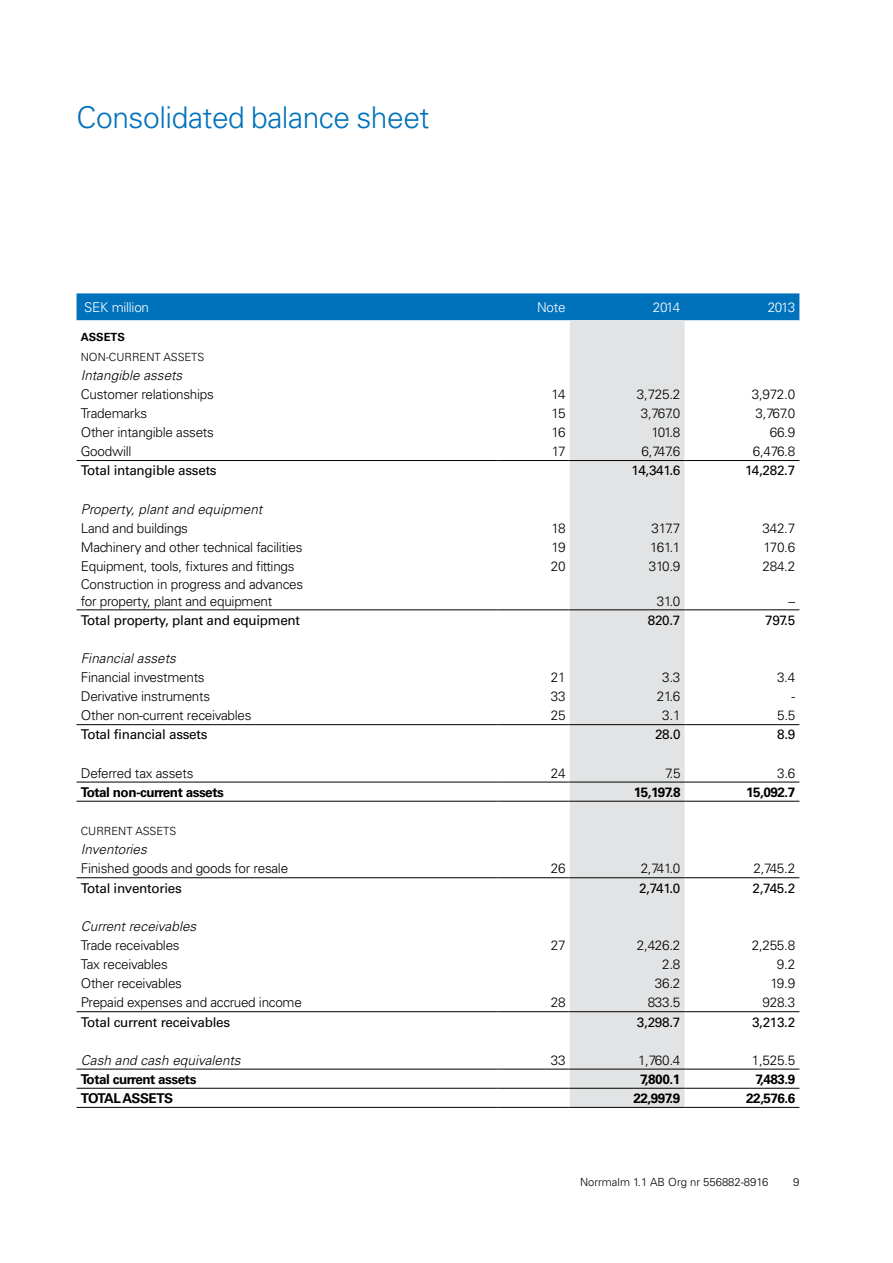
<style>
.page{position:relative;width:893px;height:1263px;background:#fff}
.page>*{position:absolute;margin:0;border:0;box-sizing:border-box;transform-origin:0 0}
.t1{font:300 30px "Univers LT Std";letter-spacing:-.015em;color:#0072bc}
.t2{font:300 13.5px/16.2px "Univers LT Std";letter-spacing:-.02em;color:#000}
.t3{font:13.5px "Univers LT Std";letter-spacing:-.02em;color:#000}
.t4{font:italic 300 13.5px "Univers LT Std";letter-spacing:.005em;color:#000}
.t5{font:700 13.5px "Univers LT Std";letter-spacing:-.035em;color:#000}
.t6{font:300 13.5px "Univers LT Std";letter-spacing:-.02em;color:#fff}
.t7{font:300 11.25px "Univers LT Std";color:#000}
.t8{font:700 11.25px "Univers LT Std";color:#000}
</style>
<div class="page">
<div style="left:77px;top:293px;width:722px;height:27px;background:#0072bc"></div>
<div style="left:570px;top:320px;width:115px;height:787px;background:#e2e3e4"></div>
<hr style="left:77px;top:460px;width:420px;height:1px;background:#000">
<hr style="left:497px;top:460px;width:73px;height:1px;background:#000">
<hr style="left:77px;top:1107px;width:420px;height:1px;background:#000">
<hr style="left:497px;top:1107px;width:73px;height:1px;background:#000">
<hr style="left:570px;top:1107px;width:115px;height:1px;background:#000">
<hr style="left:685px;top:1107px;width:114px;height:1px;background:#000">
<hr style="left:77px;top:782px;width:420px;height:1px;background:#000">
<hr style="left:497px;top:782px;width:73px;height:1px;background:#000">
<hr style="left:570px;top:782px;width:115px;height:1px;background:#000">
<hr style="left:685px;top:782px;width:114px;height:1px;background:#000">
<hr style="left:77px;top:801px;width:420px;height:1px;background:#000">
<hr style="left:497px;top:801px;width:73px;height:1px;background:#000">
<hr style="left:570px;top:801px;width:115px;height:1px;background:#000">
<hr style="left:685px;top:801px;width:114px;height:1px;background:#000">
<hr style="left:570px;top:460px;width:115px;height:1px;background:#000">
<hr style="left:685px;top:460px;width:114px;height:1px;background:#000">
<hr style="left:77px;top:610px;width:420px;height:1px;background:#000">
<hr style="left:497px;top:610px;width:73px;height:1px;background:#000">
<hr style="left:570px;top:610px;width:115px;height:1px;background:#000">
<hr style="left:685px;top:610px;width:114px;height:1px;background:#000">
<hr style="left:77px;top:724px;width:420px;height:1px;background:#000">
<hr style="left:497px;top:724px;width:73px;height:1px;background:#000">
<hr style="left:570px;top:724px;width:115px;height:1px;background:#000">
<hr style="left:685px;top:724px;width:114px;height:1px;background:#000">
<hr style="left:77px;top:877px;width:420px;height:1px;background:#000">
<hr style="left:497px;top:877px;width:73px;height:1px;background:#000">
<hr style="left:570px;top:877px;width:115px;height:1px;background:#000">
<hr style="left:685px;top:877px;width:114px;height:1px;background:#000">
<hr style="left:77px;top:1011px;width:420px;height:1px;background:#000">
<hr style="left:497px;top:1011px;width:73px;height:1px;background:#000">
<hr style="left:570px;top:1011px;width:115px;height:1px;background:#000">
<hr style="left:685px;top:1011px;width:114px;height:1px;background:#000">
<hr style="left:77px;top:1069px;width:420px;height:1px;background:#000">
<hr style="left:497px;top:1069px;width:73px;height:1px;background:#000">
<hr style="left:570px;top:1069px;width:115px;height:1px;background:#000">
<hr style="left:685px;top:1069px;width:114px;height:1px;background:#000">
<hr style="left:77px;top:1088px;width:420px;height:1px;background:#000">
<hr style="left:497px;top:1088px;width:73px;height:1px;background:#000">
<hr style="left:570px;top:1088px;width:115px;height:1px;background:#000">
<hr style="left:685px;top:1088px;width:114px;height:1px;background:#000">
<h1 class="t1" style="left:77px;top:99px;width:355px">Consolidated balance sheet</h1>
<p class="t6" style="left:84px;top:299px;width:66px">SEK million</p>
<p class="t6" style="left:537px;top:299px;width:30px">Note</p>
<p class="t6" style="left:653px;top:299px;width:29px">2014</p>
<p class="t6" style="left:768px;top:299px;width:29px">2013</p>
<p class="t8" style="left:81px;top:331px;width:46px">ASSETS</p>
<p class="t7" style="left:81px;top:350px;width:125px">NON-CURRENT ASSETS</p>
<p class="t4" style="left:81px;top:367px;width:103px">Intangible assets</p>
<p class="t2" style="left:81px;top:386px;width:135px">Customer relationships</p>
<p class="t2" style="left:551px;top:386px;width:16px">14</p>
<p class="t2" style="left:637px;top:386px;width:45px">3,725.2</p>
<p class="t2" style="left:752px;top:386px;width:45px">3,972.0</p>
<p class="t2" style="left:81px;top:405px;width:68px">Trademarks</p>
<p class="t2" style="left:551px;top:405px;width:16px">15</p>
<p class="t2" style="left:641px;top:405px;width:41px">3,767.0</p>
<p class="t2" style="left:756px;top:405px;width:41px">3,767.0</p>
<p class="t2" style="left:81px;top:424px;width:135px">Other intangible assets</p>
<p class="t2" style="left:551px;top:424px;width:16px">16</p>
<p class="t2" style="left:652px;top:424px;width:30px">101.8</p>
<p class="t2" style="left:770px;top:424px;width:27px">66.9</p>
<p class="t2" style="left:81px;top:443px;width:52px">Goodwill</p>
<p class="t2" style="left:552px;top:443px;width:15px">17</p>
<p class="t2" style="left:642px;top:443px;width:40px">6,747.6</p>
<p class="t2" style="left:753px;top:443px;width:44px">6,476.8</p>
<p class="t3" style="left:81px;top:463px;width:137px">Total intangible assets</p>
<p class="t3" style="left:632px;top:463px;width:50px">14,341.6</p>
<p class="t3" style="left:745px;top:463px;width:52px">14,282.7</p>
<p class="t4" style="left:81px;top:501px;width:183px">Property, plant and equipment</p>
<p class="t2" style="left:81px;top:520px;width:109px">Land and buildings</p>
<p class="t2" style="left:551px;top:520px;width:16px">18</p>
<p class="t2" style="left:651px;top:520px;width:30px">317.7</p>
<p class="t2" style="left:762px;top:520px;width:34px">342.7</p>
<p class="t2" style="left:81px;top:539px;width:223px">Machinery and other technical facilities</p>
<p class="t2" style="left:552px;top:539px;width:16px">19</p>
<p class="t2" style="left:650px;top:539px;width:32px">161.1</p>
<p class="t2" style="left:763px;top:539px;width:33px">170.6</p>
<p class="t2" style="left:81px;top:558px;width:215px">Equipment, tools, fixtures and fittings</p>
<p class="t2" style="left:551px;top:558px;width:16px">20</p>
<p class="t2" style="left:649px;top:558px;width:33px">310.9</p>
<p class="t2" style="left:763px;top:558px;width:34px">284.2</p>
<p class="t2" style="left:81px;top:576px;width:224px">Construction in progress and advances for property, plant and equipment</p>
<p class="t2" style="left:657px;top:593px;width:25px">31.0</p>
<p class="t2" style="left:788px;top:593px;width:8px">–</p>
<p class="t3" style="left:81px;top:612px;width:221px">Total property, plant and equipment</p>
<p class="t3" style="left:648px;top:612px;width:34px">820.7</p>
<p class="t3" style="left:765px;top:612px;width:32px">797.5</p>
<p class="t4" style="left:81px;top:650px;width:96px">Financial assets</p>
<p class="t2" style="left:81px;top:669px;width:125px">Financial investments</p>
<p class="t2" style="left:551px;top:669px;width:16px">21</p>
<p class="t2" style="left:662px;top:669px;width:20px">3.3</p>
<p class="t2" style="left:777px;top:669px;width:20px">3.4</p>
<p class="t2" style="left:81px;top:688px;width:131px">Derivative instruments</p>
<p class="t2" style="left:551px;top:688px;width:16px">33</p>
<p class="t2" style="left:657px;top:688px;width:25px">21.6</p>
<p class="t2" style="left:791px;top:688px;width:5px">-</p>
<p class="t2" style="left:81px;top:707px;width:172px">Other non-current receivables</p>
<p class="t2" style="left:551px;top:707px;width:16px">25</p>
<p class="t2" style="left:662px;top:707px;width:20px">3.1</p>
<p class="t2" style="left:777px;top:707px;width:20px">5.5</p>
<p class="t3" style="left:81px;top:727px;width:128px">Total financial assets</p>
<p class="t3" style="left:655px;top:727px;width:27px">28.0</p>
<p class="t3" style="left:777px;top:727px;width:20px">8.9</p>
<p class="t2" style="left:81px;top:765px;width:114px">Deferred tax assets</p>
<p class="t2" style="left:551px;top:765px;width:16px">24</p>
<p class="t2" style="left:665px;top:765px;width:17px">7.5</p>
<p class="t2" style="left:777px;top:765px;width:20px">3.6</p>
<p class="t5" style="left:81px;top:784px;width:144px">Total non-current assets</p>
<p class="t5" style="left:634px;top:784px;width:48px">15,197.8</p>
<p class="t5" style="left:746px;top:784px;width:51px">15,092.7</p>
<p class="t7" style="left:81px;top:824px;width:97px">CURRENT ASSETS</p>
<p class="t4" style="left:81px;top:841px;width:68px">Inventories</p>
<p class="t2" style="left:81px;top:861px;width:209px">Finished goods and goods for resale</p>
<p class="t2" style="left:551px;top:861px;width:16px">26</p>
<p class="t2" style="left:641px;top:861px;width:41px">2,741.0</p>
<p class="t2" style="left:754px;top:861px;width:43px">2,745.2</p>
<p class="t3" style="left:81px;top:880px;width:103px">Total inventories</p>
<p class="t3" style="left:639px;top:880px;width:43px">2,741.0</p>
<p class="t3" style="left:752px;top:880px;width:44px">2,745.2</p>
<p class="t4" style="left:81px;top:918px;width:117px">Current receivables</p>
<p class="t2" style="left:81px;top:937px;width:100px">Trade receivables</p>
<p class="t2" style="left:551px;top:937px;width:16px">27</p>
<p class="t2" style="left:637px;top:937px;width:45px">2,426.2</p>
<p class="t2" style="left:752px;top:937px;width:45px">2,255.8</p>
<p class="t2" style="left:81px;top:956px;width:88px">Tax receivables</p>
<p class="t2" style="left:662px;top:956px;width:20px">2.8</p>
<p class="t2" style="left:777px;top:956px;width:20px">9.2</p>
<p class="t2" style="left:81px;top:975px;width:103px">Other receivables</p>
<p class="t2" style="left:655px;top:975px;width:27px">36.2</p>
<p class="t2" style="left:770px;top:975px;width:26px">19.9</p>
<p class="t2" style="left:81px;top:994px;width:223px">Prepaid expenses and accrued income</p>
<p class="t2" style="left:551px;top:994px;width:16px">28</p>
<p class="t2" style="left:648px;top:994px;width:34px">833.5</p>
<p class="t2" style="left:762px;top:994px;width:34px">928.3</p>
<p class="t3" style="left:81px;top:1014px;width:151px">Total current receivables</p>
<p class="t3" style="left:637px;top:1014px;width:45px">3,298.7</p>
<p class="t3" style="left:752px;top:1014px;width:45px">3,213.2</p>
<p class="t4" style="left:81px;top:1052px;width:161px">Cash and cash equivalents</p>
<p class="t2" style="left:551px;top:1052px;width:16px">33</p>
<p class="t2" style="left:638px;top:1052px;width:44px">1,760.4</p>
<p class="t2" style="left:752px;top:1052px;width:45px">1,525.5</p>
<p class="t5" style="left:81px;top:1071px;width:117px">Total current assets</p>
<p class="t5" style="left:640px;top:1071px;width:42px">7,800.1</p>
<p class="t5" style="left:755px;top:1071px;width:41px">7,483.9</p>
<p class="t5" style="left:81px;top:1090px;width:94px">TOTAL ASSETS</p>
<p class="t5" style="left:633px;top:1090px;width:48px">22,997.9</p>
<p class="t5" style="left:746px;top:1090px;width:50px">22,576.6</p>
<p class="t7" style="left:580px;top:1175px;width:190px">Norrmalm 1.1 AB Org nr 556882-8916</p>
<p class="t7" style="left:793px;top:1175px;width:8px">9</p>
</div>
